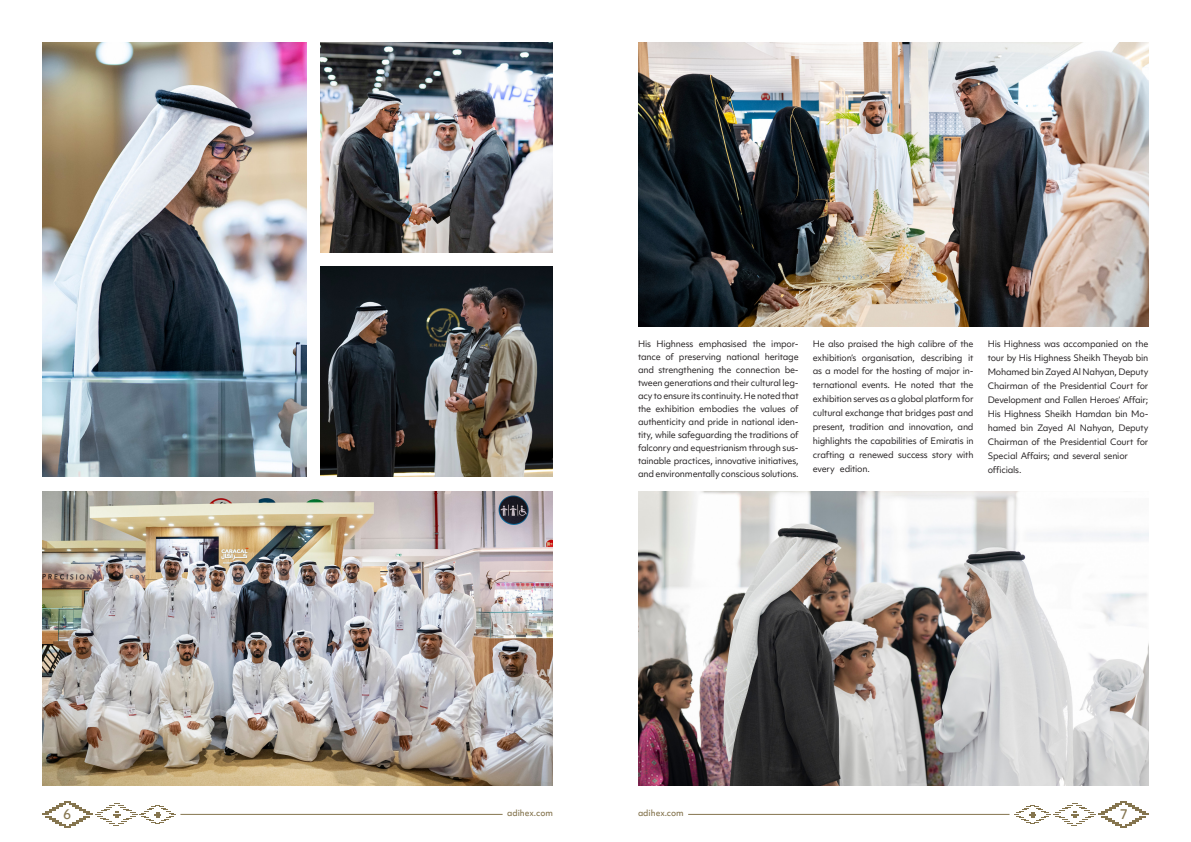
<style>
.page{position:relative;width:1191px;height:842px;background:#fff}
.page>*{position:absolute;margin:0;border:0;box-sizing:border-box;transform-origin:0 0}
.Paragraph_Style_1{font:500 13px "Objektiv Mk 1 Arbc";color:#85754f}
.t1{font:8.5px/14px "Objektiv Mk 1 Arbc";letter-spacing:-.025em;color:#231f20;text-align:right}
.t2{font:500 8px "Objektiv Mk 1 Arbc";color:#85754f}
</style>
<div class="page">
<svg style="left:1014px;top:801px;width:134px;height:27px"></svg>
<hr style="left:688px;top:814px;width:321px;height:1px;background:#85754f">
<svg style="left:43px;top:801px;width:132px;height:27px"></svg>
<hr style="left:180px;top:814px;width:322px;height:1px;background:#85754f">
<img style="left:43px;top:43px;width:264px;height:434px">
<img style="left:638px;top:43px;width:510px;height:283px">
<img style="left:43px;top:491px;width:510px;height:294px">
<img style="left:321px;top:43px;width:232px;height:210px">
<img style="left:321px;top:267px;width:232px;height:210px">
<img style="left:638px;top:491px;width:510px;height:294px">
<p class="Paragraph_Style_1" style="left:63px;top:807px;width:10px">6</p>
<p class="t1" style="left:656px;top:337px;width:38px">Highness</p>
<p class="t1" style="left:699px;top:337px;width:50px">emphasised</p>
<p class="t1" style="left:752px;top:337px;width:15px">the</p>
<p class="t1" style="left:638px;top:337px;width:14px">His</p>
<p class="t1" style="left:771px;top:337px;width:29px">impor-</p>
<p class="t1" style="left:665px;top:350px;width:10px">of</p>
<p class="t1" style="left:726px;top:350px;width:35px">national</p>
<p class="t1" style="left:764px;top:350px;width:36px">heritage</p>
<p class="t1" style="left:679px;top:350px;width:44px">preserving</p>
<p class="t1" style="left:638px;top:350px;width:24px">tance</p>
<p class="t1" style="left:638px;top:363px;width:17px">and</p>
<p class="t1" style="left:658px;top:363px;width:57px">strengthening</p>
<p class="t1" style="left:718px;top:363px;width:15px">the</p>
<p class="t1" style="left:784px;top:363px;width:16px">be-</p>
<p class="t1" style="left:736px;top:363px;width:46px">connection</p>
<p class="t1" style="left:638px;top:376px;width:162px">tween generations and their cultural leg-</p>
<p class="t1" style="left:638px;top:389px;width:162px">acy to ensure its continuity. He noted that</p>
<p class="t1" style="left:790px;top:402px;width:10px">of</p>
<p class="t1" style="left:638px;top:402px;width:15px">the</p>
<p class="t1" style="left:638px;top:428px;width:162px">tity, while safeguarding the traditions of</p>
<p class="t1" style="left:655px;top:402px;width:41px">exhibition</p>
<p class="t1" style="left:699px;top:402px;width:41px">embodies</p>
<p class="t1" style="left:743px;top:402px;width:15px">the</p>
<p class="t1" style="left:760px;top:402px;width:27px">values</p>
<p class="t1" style="left:638px;top:415px;width:162px">authenticity and pride in national iden-</p>
<p class="t1" style="left:638px;top:454px;width:162px">tainable practices, innovative initiatives,</p>
<p class="t1" style="left:638px;top:441px;width:162px">falconry and equestrianism through sus-</p>
<p class="t1" style="left:638px;top:467px;width:162px">and environmentally conscious solutions.</p>
<p class="t1" style="left:813px;top:337px;width:162px">He also praised the high calibre of the it</p>
<p class="t1" style="left:813px;top:351px;width:45px">exhibitions’</p>
<p class="t1" style="left:920px;top:351px;width:43px">describing</p>
<p class="t1" style="left:862px;top:351px;width:55px">organisation,</p>
<p class="t1" style="left:813px;top:364px;width:162px">as a model for the hosting of major in-</p>
<p class="t1" style="left:813px;top:392px;width:162px">exhibition serves as a global platform for cultural exchange that bridges past and and</p>
<p class="t1" style="left:813px;top:378px;width:46px">ternational</p>
<p class="t1" style="left:911px;top:378px;width:25px">noted</p>
<p class="t1" style="left:939px;top:378px;width:18px">that</p>
<p class="t1" style="left:960px;top:378px;width:15px">the</p>
<p class="t1" style="left:894px;top:378px;width:14px">He</p>
<p class="t1" style="left:862px;top:378px;width:30px">events.</p>
<p class="t1" style="left:849px;top:420px;width:36px">tradition</p>
<p class="t1" style="left:888px;top:420px;width:17px">and</p>
<p class="t1" style="left:909px;top:420px;width:46px">innovation,</p>
<p class="t1" style="left:813px;top:420px;width:34px">present,</p>
<p class="t1" style="left:813px;top:434px;width:162px">highlights the capabilities of Emiratis in</p>
<p class="t1" style="left:956px;top:448px;width:19px">with</p>
<p class="t1" style="left:839px;top:448px;width:32px;text-align:left;text-indent:-27px">crafting edition.</p>
<p class="t1" style="left:859px;top:448px;width:36px">renewed</p>
<p class="t1" style="left:932px;top:448px;width:22px">story</p>
<p class="t1" style="left:849px;top:448px;width:7px">a</p>
<p class="t1" style="left:898px;top:448px;width:31px">success</p>
<p class="t1" style="left:813px;top:462px;width:23px">every</p>
<p class="t1" style="left:987px;top:337px;width:162px;text-align:justify">His Highness was accompanied on the tour by His Highness Sheikh Theyab bin Mohamed bin Zayed Al Nahyan, Deputy Chairman of the Presidential Court for Development and Fallen Heroes’ Affair;</p>
<p class="t1" style="left:1118px;top:421px;width:31px">Deputy</p>
<p class="t1" style="left:987px;top:407px;width:162px">His Highness Sheikh Hamdan bin Mo-</p>
<p class="t1" style="left:987px;top:435px;width:162px;text-align:left">Chairman of the Presidential Court for<br>Special Affairs; and several senior</p>
<p class="t1" style="left:987px;top:463px;width:35px">officials.</p>
<p class="t1" style="left:987px;top:421px;width:30px">hamed</p>
<p class="t1" style="left:1020px;top:421px;width:14px">bin</p>
<p class="t1" style="left:1037px;top:421px;width:27px">Zayed</p>
<p class="t1" style="left:1067px;top:421px;width:10px">Al</p>
<p class="t1" style="left:1080px;top:421px;width:36px">Nahyan,</p>
<p class="t2" style="left:507px;top:809px;width:47px">adihex.com</p>
<p class="t2" style="left:638px;top:809px;width:47px">adihex.com</p>
<p class="Paragraph_Style_1" style="left:1119px;top:807px;width:10px">7</p>
</div>
